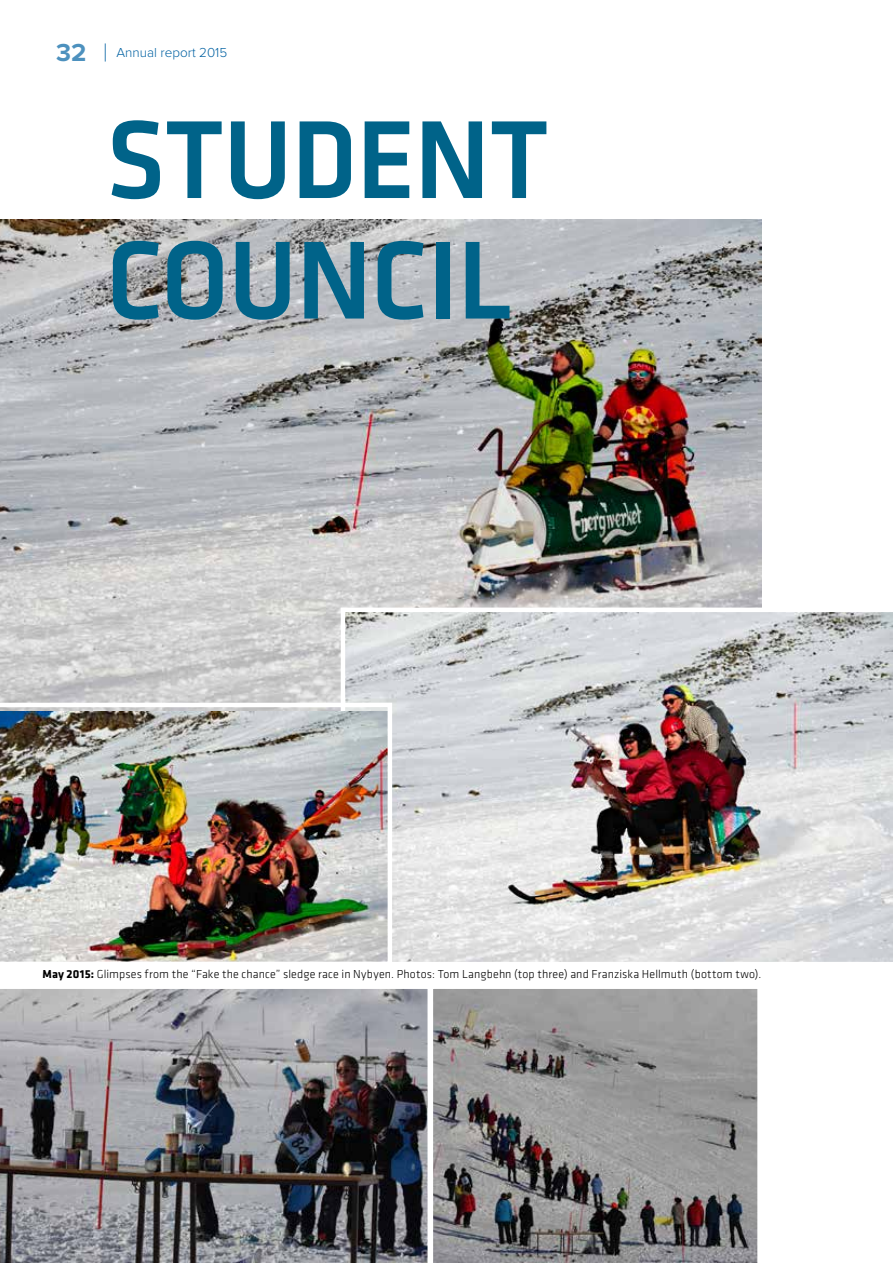
<style>
.page{position:relative;width:893px;height:1263px;background:#fff}
.page>*{position:absolute;margin:0;border:0;box-sizing:border-box;transform-origin:0 0}
.t1{font:500 115.05px/120.4px "Klavika";letter-spacing:-.01em;color:#006389;scale:.95 1}
.t2{font:300 13.5px "Proxima Nova";color:#0061a2}
.t3{font:300 12px "Klavika";letter-spacing:.015em;color:#000}
.s1{font-weight:700;font-size:25.5px;color:#4d91be}
.s2{font-family:"Proxima Nova T";font-weight:100;font-size:25.5px}
.s3{font-weight:700}
</style>
<div class="page">
<img style="left:0;top:219px;width:762px;height:481px">
<img style="left:338px;top:605px;width:555px;height:357px">
<img style="left:0;top:700px;width:394px;height:262px">
<img style="left:0;top:989px;width:426px;height:274px">
<svg style="left:426px;top:989px;width:332px;height:274px;background:#888788"></svg>
<p class="t2" style="left:56px;top:45px;width:173px"><span class="s1">32</span> <span class="s2">|</span> Annual report 2015</p>
<h1 class="t1" style="left:106px;top:97px;width:468px">STUDENT<br>COUNCIL</h1>
<p class="t3" style="left:43px;top:967px;width:720px"><span class="s3">May 2015:</span> Glimpses from the “Fake the chance” sledge race in Nybyen. Photos: Tom Langbehn (top three) and Franziska Hellmuth (bottom two).</p>
</div>
